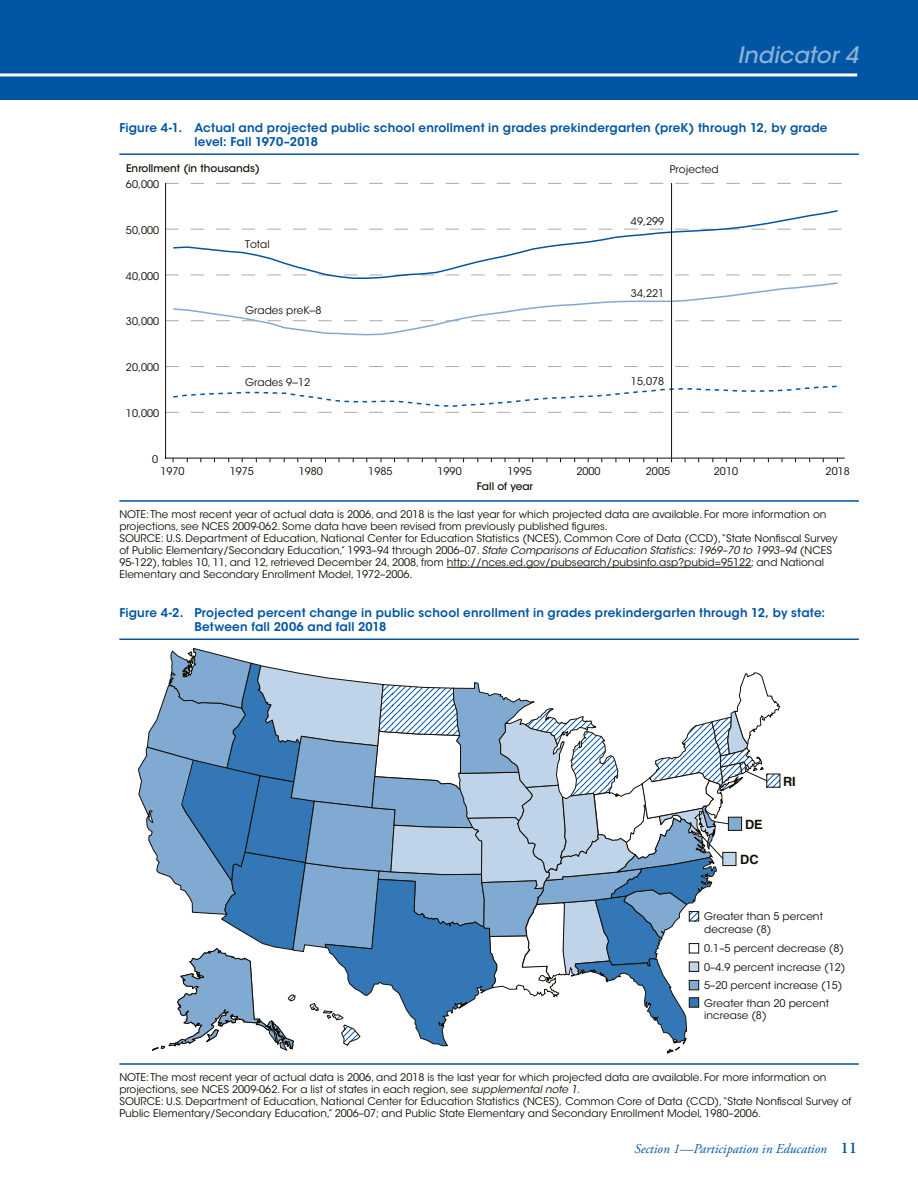
<style>
.page{position:relative;width:918px;height:1188px;background:#fff}
.page>*{position:absolute;margin:0;border:0;box-sizing:border-box;transform-origin:0 0}
.t1{font:italic 500 22.5px "ITC Avant Garde Std";color:#8cb2d6}
.t2{font:italic 13.5px "Adobe Garamond Pro";color:#0055a4}
.t3{font:700 12.75px "Helvetica";color:#140f06}
.t4{font:600 12px/13.5px "ITC Avant Garde Std";letter-spacing:.015em;color:#0055a4}
.t5{font:10.5px/12px "ITC Avant Garde Std";color:#140f06}
.t6{font:500 10.5px "ITC Avant Garde Std";color:#140f06}
.s1{font-style:italic}
.s2{font-weight:600;font-style:normal;font-size:16.5px}
</style>
<div class="page">
<div style="left:0;top:0;width:918px;height:100px;background:#0055a4"></div>
<hr style="left:0;top:73px;width:857px;height:3px;background:#fff">
<svg style="left:166px;top:183px;width:676px;height:1px"></svg>
<svg style="left:166px;top:366px;width:676px;height:1px"></svg>
<hr style="left:165px;top:458px;width:680px;height:1px;background:#140f06">
<hr style="left:165px;top:183px;width:1px;height:275px;background:#140f06">
<svg style="left:172px;top:209px;width:667px;height:66px"></svg>
<svg style="left:165px;top:275px;width:677px;height:61px"></svg>
<svg style="left:165px;top:384px;width:677px;height:29px"></svg>
<div style="left:837px;top:380px;width:14px;height:20px;background:#fff"></div>
<hr style="left:671px;top:183px;width:1px;height:275px;background:#140f06">
<svg style="left:138px;top:648px;width:643px;height:406px"></svg>
<div style="left:689px;top:980px;width:10px;height:10px;background:#80aad2;border:1px solid #140f06"></div>
<div style="left:689px;top:997px;width:10px;height:11px;background:#3377b6;border:1px solid #140f06"></div>
<div style="left:689px;top:962px;width:10px;height:10px;background:#bfd4e8;border:1px solid #140f06"></div>
<svg style="left:691px;top:913px;width:6px;height:6px"></svg>
<div style="left:689px;top:911px;width:10px;height:10px;border:1px solid #140f06"></div>
<div style="left:689px;top:943px;width:10px;height:10px;background:#fff;border:1px solid #140f06"></div>
<hr style="left:119px;top:153px;width:740px;height:2px;background:#0055a4">
<hr style="left:119px;top:638px;width:740px;height:2px;background:#0055a4">
<hr style="left:119px;top:500px;width:740px;height:2px;background:#0055a4">
<hr style="left:447px;top:567px;width:304px;height:1px;background:#140f06">
<hr style="left:119px;top:1063px;width:740px;height:2px;background:#0055a4">
<h1 class="t1" style="left:737px;top:41px;width:122px">Indicator 4</h1>
<p class="t4" style="left:194px;top:121px;width:635px;text-indent:-75px">Figure 4-1. Actual and projected public school enrollment in grades prekindergarten (preK) through 12, by grade level: Fall 1970–2018</p>
<p class="t6" style="left:126px;top:162px;width:135px">Enrollment (in thousands)</p>
<p class="t5" style="left:126px;top:178px;width:35px">60,000</p>
<p class="t5" style="left:126px;top:224px;width:35px">50,000</p>
<p class="t5" style="left:126px;top:270px;width:35px">40,000</p>
<p class="t5" style="left:126px;top:316px;width:35px">30,000</p>
<p class="t5" style="left:126px;top:361px;width:35px">20,000</p>
<p class="t5" style="left:126px;top:407px;width:35px">10,000</p>
<p class="t5" style="left:152px;top:453px;width:8px">0</p>
<p class="t5" style="left:245px;top:239px;width:26px">Total</p>
<p class="t5" style="left:245px;top:305px;width:78px">Grades preK--8</p>
<p class="t5" style="left:245px;top:376px;width:66px">Grades 9--12</p>
<p class="t5" style="left:670px;top:163px;width:50px">Projected</p>
<p class="t5" style="left:631px;top:216px;width:35px">49,299</p>
<p class="t5" style="left:631px;top:287px;width:35px">34,221</p>
<p class="t5" style="left:631px;top:375px;width:35px">15,078</p>
<p class="t5" style="left:160px;top:465px;width:26px">1970</p>
<p class="t5" style="left:230px;top:465px;width:26px">1975</p>
<p class="t5" style="left:299px;top:465px;width:26px">1980</p>
<p class="t5" style="left:368px;top:465px;width:26px">1985</p>
<p class="t5" style="left:438px;top:465px;width:26px">1990</p>
<p class="t5" style="left:508px;top:465px;width:26px">1995</p>
<p class="t5" style="left:576px;top:465px;width:26px">2000</p>
<p class="t5" style="left:646px;top:465px;width:26px">2005</p>
<p class="t5" style="left:714px;top:465px;width:26px">2010</p>
<p class="t5" style="left:826px;top:465px;width:26px">2018</p>
<p class="t6" style="left:477px;top:480px;width:58px">Fall of year</p>
<p class="t5" style="left:119px;top:509px;width:720px">NOTE: The most recent year of actual data is 2006, and 2018 is the last year for which projected data are available. For more information on projections, see NCES 2009-062. Some data have been revised from previously published figures.<br>SOURCE: U.S. Department of Education, National Center for Education Statistics (NCES), Common Core of Data (CCD),“State Nonfiscal Survey of Public Elementary/Secondary Education,” 1993–94 through 2006–07. <span class="s1">State Comparisons of Education Statistics: 1969–70 to 1993–94</span> (NCES 95-122), tables 10, 11, and 12, retrieved December 24, 2008, from http://nces.ed.gov/pubsearch/pubsinfo.asp?pubid=95122; and National Elementary and Secondary Enrollment Model, 1972–2006.</p>
<p class="t4" style="left:194px;top:606px;width:632px;text-indent:-75px">Figure 4-2. Projected percent change in public school enrollment in grades prekindergarten through 12, by state:<br>Between fall 2006 and fall 2018</p>
<p class="t3" style="left:745px;top:817px;width:19px">DE</p>
<p class="t3" style="left:740px;top:852px;width:20px">DC</p>
<p class="t3" style="left:783px;top:773px;width:14px">RI</p>
<p class="t5" style="left:704px;top:910px;width:120px;line-height:12.6px">Greater than 5 percent decrease (8)</p>
<p class="t5" style="left:704px;top:943px;width:142px">0.1–5 percent decrease (8)</p>
<p class="t5" style="left:704px;top:961px;width:143px">0–4.9 percent increase (12)</p>
<p class="t5" style="left:704px;top:977px;width:140px;line-height:17.4px">5–20 percent increase (15)<br>Greater than 20 percent</p>
<p class="t5" style="left:704px;top:1009px;width:64px">increase (8)</p>
<p class="t5" style="left:119px;top:1072px;width:734px">NOTE: The most recent year of actual data is 2006, and 2018 is the last year for which projected data are available. For more information on projections, see NCES 2009-062. For a list of states in each region, see <span class="s1">supplemental note 1.<br></span>SOURCE: U.S. Department of Education, National Center for Education Statistics (NCES), Common Core of Data (CCD),“State Nonfiscal Survey of Public Elementary/Secondary Education,” 2006–07; and Public State Elementary and Secondary Enrollment Model, 1980–2006.</p>
<p class="t2" style="left:635px;top:1141px;width:224px">Section 1—Participation in Education <span class="s2">11</span></p>
</div>
